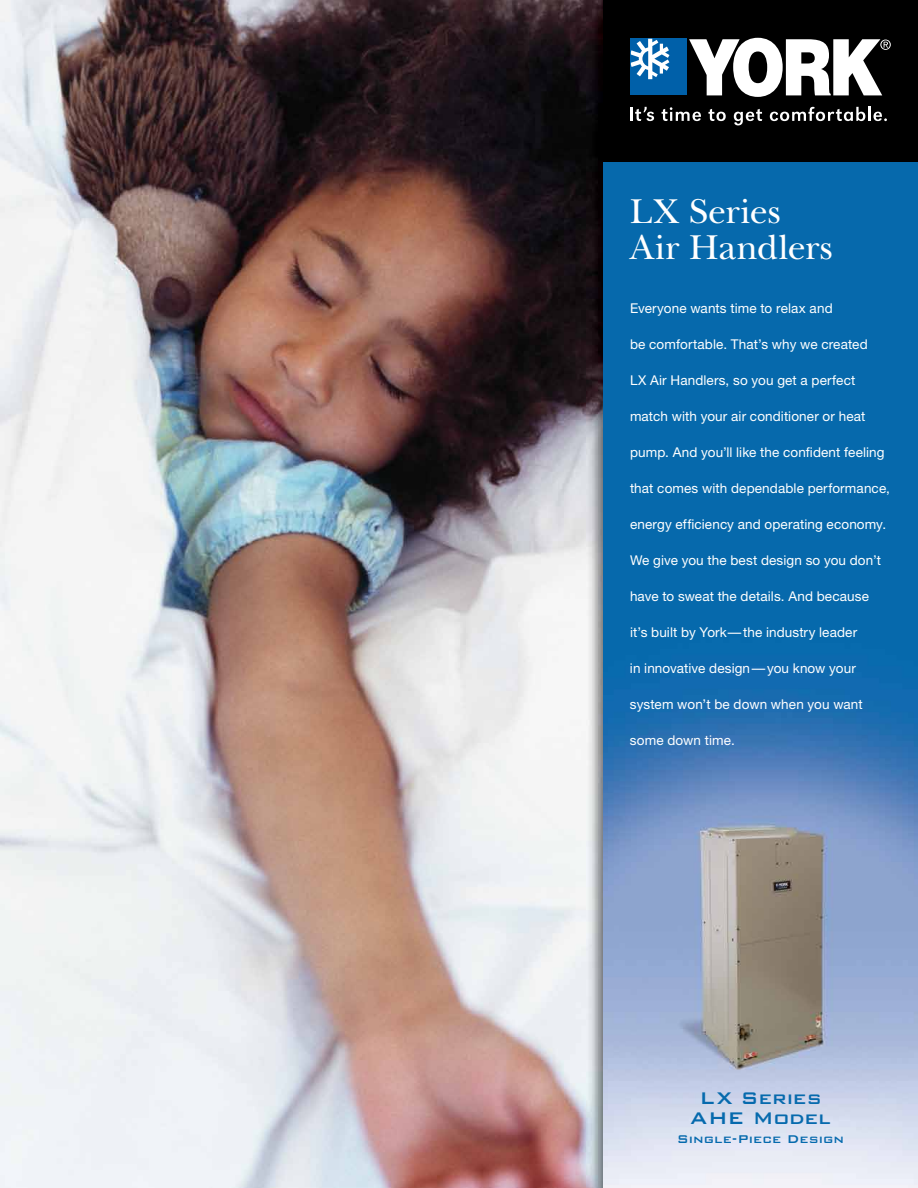
<style>
.page{position:relative;width:918px;height:1188px;background:#fff}
.page>*{position:absolute;margin:0;border:0;box-sizing:border-box;transform-origin:0 0}
.t1{font:36px/36px "New Baskerville";letter-spacing:.005em;color:#fff}
.t2{font:500 22.5px/19.5px "Bank Gothic BT";letter-spacing:-.005em;color:#066aad;text-align:center}
.t3{font:500 15px "Bank Gothic BT";letter-spacing:-.005em;color:#066aad}
.t4{font:13.5px "Helvetica Neue";letter-spacing:.01em;color:#fff}
</style>
<div class="page">
<img style="left:0;top:0;width:603px;height:1188px">
<img style="left:603px;top:162px;width:315px;height:1026px">
<div style="left:603px;top:0;width:315px;height:162px;background:#000"></div>
<div style="left:631px;top:39px;width:56px;height:56px;background:#0060a9"></div>
<svg style="left:631px;top:39px;width:38px;height:40px"></svg>
<svg style="left:630px;top:107px;width:24px;height:14px"></svg>
<svg style="left:662px;top:107px;width:39px;height:14px"></svg>
<svg style="left:708px;top:109px;width:18px;height:12px"></svg>
<svg style="left:734px;top:109px;width:28px;height:16px"></svg>
<svg style="left:770px;top:107px;width:95px;height:14px"></svg>
<hr style="left:868px;top:107px;width:3px;height:14px;background:#fff">
<svg style="left:873px;top:112px;width:14px;height:9px"></svg>
<svg style="left:689px;top:38px;width:202px;height:59px"></svg>
<h1 class="t1" style="left:630px;top:193px;width:204px">LX Series<br>Air Handlers</h1>
<p class="t4" style="left:630px;top:300px;width:204px">Everyone wants time to relax and</p>
<p class="t4" style="left:630px;top:336px;width:239px">be comfortable. That’s why we created</p>
<p class="t4" style="left:630px;top:372px;width:227px">LX Air Handlers, so you get a perfect</p>
<p class="t4" style="left:630px;top:408px;width:237px">match with your air conditioner or heat</p>
<p class="t4" style="left:630px;top:444px;width:256px">pump. And you’ll like the confident feeling</p>
<p class="t4" style="left:630px;top:480px;width:262px">that comes with dependable performance,</p>
<p class="t4" style="left:630px;top:516px;width:258px">energy efficiency and operating economy.</p>
<p class="t4" style="left:630px;top:552px;width:253px">We give you the best design so you don’t</p>
<p class="t4" style="left:630px;top:588px;width:241px">have to sweat the details. And because</p>
<p class="t4" style="left:630px;top:624px;width:229px">it’s built by York— the industry leader</p>
<p class="t4" style="left:630px;top:660px;width:227px">in innovative design — you know your</p>
<p class="t4" style="left:630px;top:696px;width:234px">system won’t be down when you want</p>
<p class="t4" style="left:630px;top:732px;width:106px">some down time.</p>
<h2 class="t2" style="left:690px;top:1088px;width:142px">LX Series<br>AHE Model</h2>
<p class="t3" style="left:677px;top:1131px;width:169px">Single-Piece Design</p>
</div>
